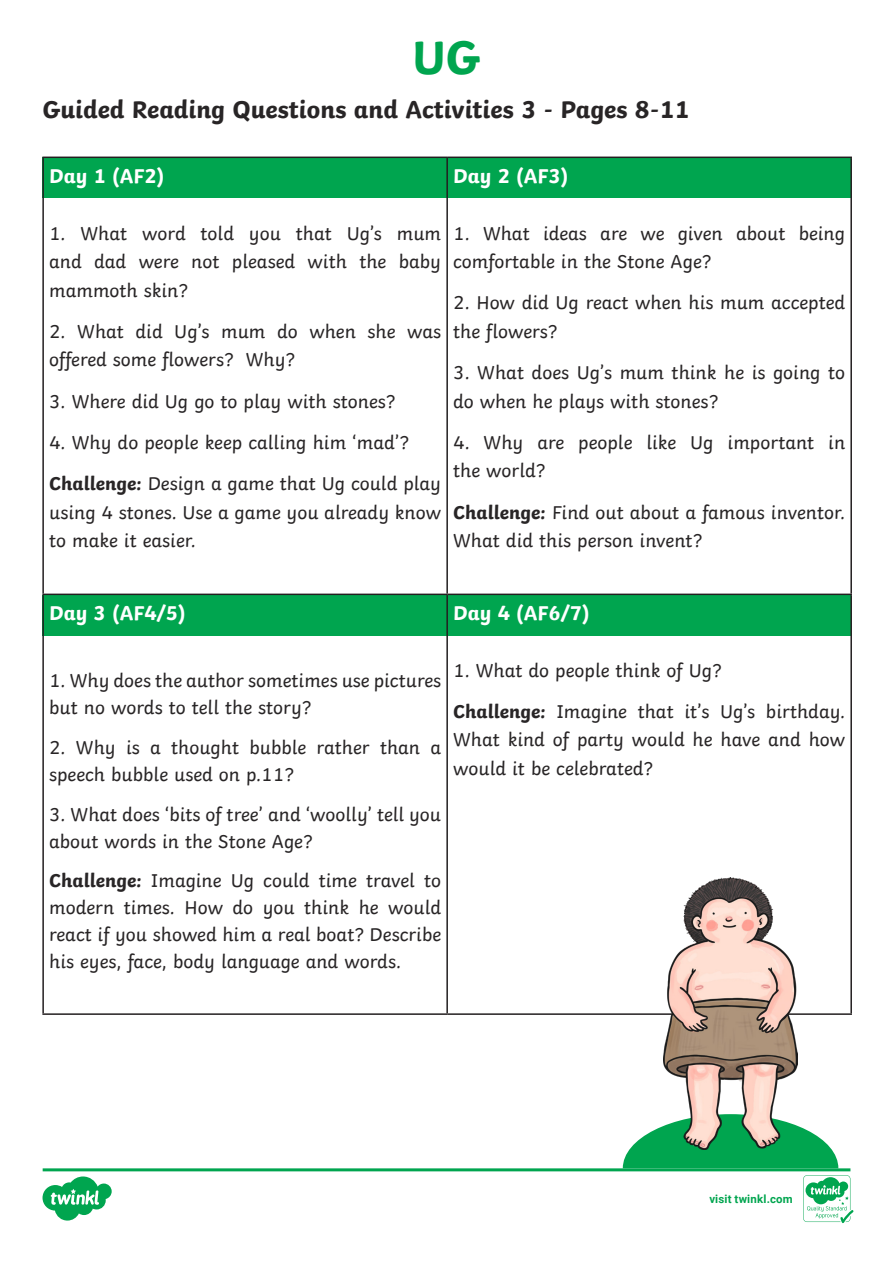
<style>
.page{position:relative;width:893px;height:1263px;background:#fff}
.page>*{position:absolute;margin:0;border:0;box-sizing:border-box;transform-origin:0 0}
.Heading_1{font:700 49.5px "Twinkl";color:#00a54f}
.Heading_2{font:700 25.5px "Twinkl";color:#282526}
.Heading_3{font:700 21px "Twinkl";color:#fff}
.KS2_Body_Copy{font:19.5px/28.5px "Twinkl";color:#282526}
.t1{font:700 11.4px "Roboto";letter-spacing:.02em;color:#00a54f}
.s1{font-weight:700}
</style>
<div class="page">
<div style="left:42px;top:595px;width:808px;height:41px;background:#00a54f"></div>
<div style="left:42px;top:157px;width:808px;height:41px;background:#00a54f"></div>
<hr style="left:42px;top:157px;width:405px;height:1px;background:#231f20">
<hr style="left:42px;top:158px;width:2px;height:436px;background:#231f20">
<hr style="left:447px;top:157px;width:405px;height:1px;background:#231f20">
<hr style="left:446px;top:158px;width:2px;height:436px;background:#231f20">
<hr style="left:850px;top:158px;width:2px;height:436px;background:#231f20">
<hr style="left:42px;top:594px;width:405px;height:1px;background:#231f20">
<hr style="left:42px;top:595px;width:2px;height:418px;background:#231f20">
<hr style="left:447px;top:594px;width:405px;height:1px;background:#231f20">
<hr style="left:446px;top:595px;width:2px;height:418px;background:#231f20">
<hr style="left:850px;top:595px;width:2px;height:418px;background:#231f20">
<hr style="left:42px;top:1013px;width:405px;height:2px;background:#231f20">
<hr style="left:447px;top:1013px;width:405px;height:2px;background:#231f20">
<svg style="left:43px;top:1126px;width:810px;height:97px"></svg>
<img style="left:663px;top:878px;width:135px;height:271px">
<p class="Heading_1" style="left:412px;top:17px;width:70px">UG</p>
<p class="Heading_2" style="left:42px;top:89px;width:649px">Guided Reading Questions and Activities 3 - Pages 8-11</p>
<p class="Heading_3" style="left:49px;top:159px;width:117px">Day 1 (AF2)</p>
<p class="KS2_Body_Copy" style="left:49px;top:217px;width:394px;text-align:justify">1. What word told you that Ug’s mum and dad were not pleased with the baby mammoth skin?</p>
<p class="KS2_Body_Copy" style="left:49px;top:315px;width:394px">2. What did Ug’s mum do when she was offered some flowers? Why?</p>
<p class="KS2_Body_Copy" style="left:49px;top:385px;width:348px">3. Where did Ug go to play with stones?</p>
<p class="KS2_Body_Copy" style="left:49px;top:426px;width:361px">4. Why do people keep calling him ‘mad’?</p>
<p class="KS2_Body_Copy" style="left:49px;top:467px;width:394px;text-align:justify"><span class="s1">Challenge:</span> Design a game that Ug could play using 4 stones. Use a game you already know to make it easier.</p>
<p class="Heading_3" style="left:453px;top:159px;width:117px">Day 2 (AF3)</p>
<p class="KS2_Body_Copy" style="left:453px;top:217px;width:394px">1. What ideas are we given about being comfortable in the Stone Age?</p>
<p class="KS2_Body_Copy" style="left:453px;top:287px;width:394px">2. How did Ug react when his mum accepted the flowers?</p>
<p class="KS2_Body_Copy" style="left:453px;top:356px;width:394px">3. What does Ug’s mum think he is going to do when he plays with stones?</p>
<p class="KS2_Body_Copy" style="left:453px;top:426px;width:394px">4. Why are people like Ug important in the world?</p>
<p class="KS2_Body_Copy" style="left:453px;top:496px;width:394px"><span class="s1">Challenge:</span> Find out about a famous inventor.<br>What did this person invent?</p>
<p class="Heading_3" style="left:49px;top:596px;width:138px">Day 3 (AF4/5)</p>
<p class="KS2_Body_Copy" style="left:49px;top:665px;width:394px;line-height:27px">1. Why does the author sometimes use pictures but no words to tell the story?</p>
<p class="KS2_Body_Copy" style="left:49px;top:732px;width:394px;line-height:27px">2. Why is a thought bubble rather than a speech bubble used on p.11?</p>
<p class="KS2_Body_Copy" style="left:49px;top:799px;width:394px;line-height:27px">3. What does ‘bits of tree’ and ‘woolly’ tell you about words in the Stone Age?</p>
<p class="KS2_Body_Copy" style="left:49px;top:865px;width:394px;line-height:27px;text-align:justify"><span class="s1">Challenge:</span> Imagine Ug could time travel to modern times. How do you think he would react if you showed him a real boat? Describe his eyes, face, body language and words.</p>
<p class="Heading_3" style="left:453px;top:596px;width:138px">Day 4 (AF6/7)</p>
<p class="KS2_Body_Copy" style="left:453px;top:654px;width:270px">1. What do people think of Ug?</p>
<p class="KS2_Body_Copy" style="left:453px;top:695px;width:394px;text-align:justify"><span class="s1">Challenge:</span> Imagine that it’s Ug’s birthday.<br>What kind of party would he have and how would it be celebrated?</p>
<p class="t1" style="left:709px;top:1191px;width:85px">visit twinkl.com</p>
</div>
